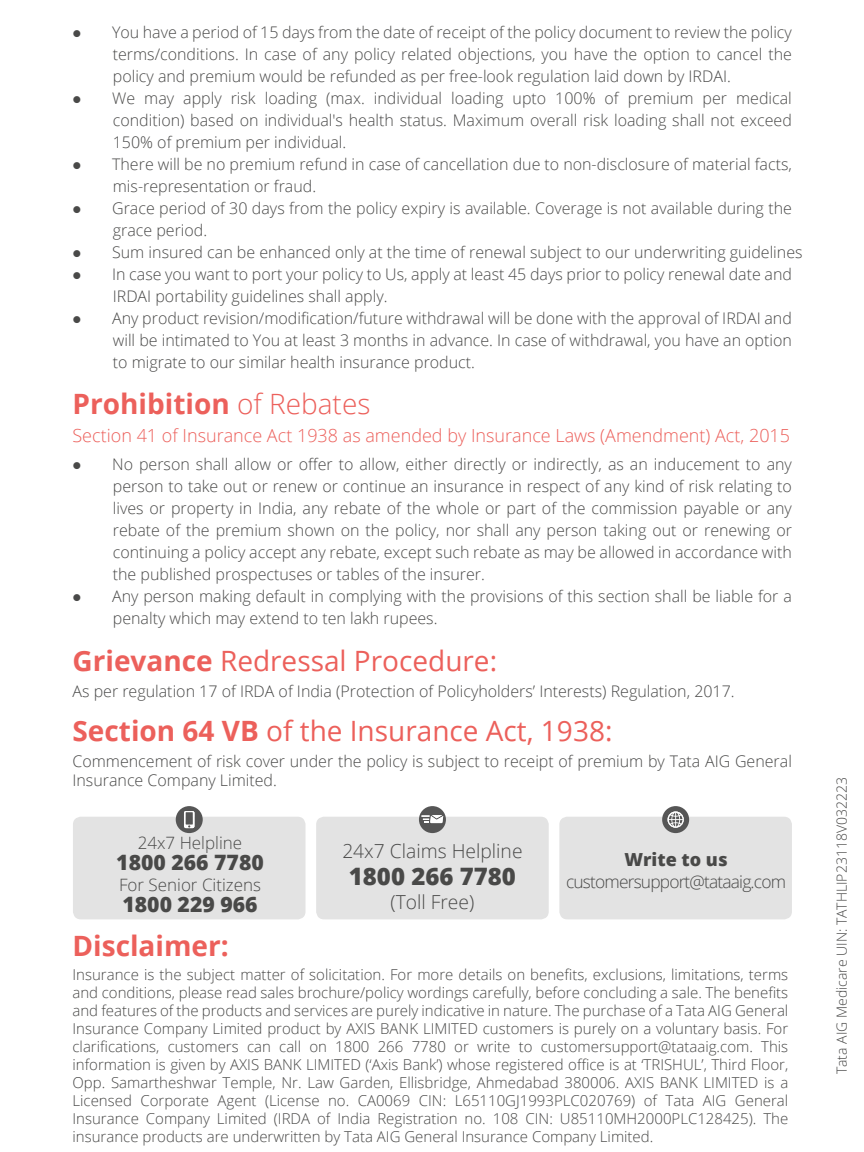
<style>
.page{position:relative;width:864px;height:1152px;background:#fff}
.page>*{position:absolute;margin:0;border:0;box-sizing:border-box;transform-origin:0 0}
.t1{font:28px "Open Sans";color:#ec605b}
.t2{font:700 28px "Open Sans";color:#ec605b}
.t3{font:800 24px "Open Sans";color:#494948}
.t4{font:800 21.2px "Open Sans";color:#494948}
.t5{font:300 19.2px "Open Sans";color:#494948}
.t6{font:300 18px "Open Sans";color:#ec605b}
.t7{font:800 18px "Open Sans";color:#494948}
.t8{font:300 17.4px "Open Sans";letter-spacing:-.05em;color:#494948}
.t9{font:300 17px "Open Sans";color:#494948}
.t10{font:300 16px/22px "Open Sans";color:#494948}
.t11{font:300 15px/18px "Open Sans";color:#494948;text-align:justify}
.t12{font:300 14px "Open Sans";color:#494948}
.s1{font-weight:300}
.s2{font-weight:700}
</style>
<div class="page">
<div style="left:73px;top:817px;width:233px;height:102px;background:#e3e3e3;border-radius:8px"></div>
<div style="left:316px;top:817px;width:233px;height:102px;background:#e3e3e3;border-radius:8px"></div>
<div style="left:559px;top:817px;width:233px;height:102px;background:#e3e3e3;border-radius:8px"></div>
<svg style="left:419px;top:806px;width:27px;height:27px"></svg>
<svg style="left:662px;top:806px;width:27px;height:27px"></svg>
<svg style="left:176px;top:806px;width:27px;height:27px"></svg>
<p class="t10" style="left:113px;top:21px;width:681px;text-align:justify;text-indent:-40px">● You have a period of 15 days from the date of receipt of the policy document to review the policy terms/conditions. In case of any policy related objections, you have the option to cancel the policy and premium would be refunded as per free-look regulation laid down by IRDAI.</p>
<p class="t10" style="left:113px;top:87px;width:681px;text-align:justify;text-indent:-40px">● We may apply risk loading (max. individual loading upto 100% of premium per medical condition) based on individual's health status. Maximum overall risk loading shall not exceed 150% of premium per individual.</p>
<p class="t10" style="left:113px;top:153px;width:681px;text-indent:-40px">● There will be no premium refund in case of cancellation due to non-disclosure of material facts, mis-representation or fraud.</p>
<p class="t10" style="left:113px;top:197px;width:681px;text-indent:-40px">● Grace period of 30 days from the policy expiry is available. Coverage is not available during the grace period.</p>
<p class="t10" style="left:73px;top:241px;width:732px">● Sum insured can be enhanced only at the time of renewal subject to our underwriting guidelines</p>
<p class="t10" style="left:113px;top:263px;width:681px;text-indent:-40px">● In case you want to port your policy to Us, apply at least 45 days prior to policy renewal date and<br>IRDAI portability guidelines shall apply.</p>
<p class="t10" style="left:113px;top:307px;width:681px;text-align:justify;text-indent:-40px">● Any product revision/modification/future withdrawal will be done with the approval of IRDAI and will be intimated to You at least 3 months in advance. In case of withdrawal, you have an option to migrate to our similar health insurance product.</p>
<h1 class="t2" style="left:73px;top:384px;width:299px">Prohibition <span class="s1">of Rebates</span></h1>
<p class="t6" style="left:73px;top:423px;width:719px">Section 41 of Insurance Act 1938 as amended by Insurance Laws (Amendment) Act, 2015</p>
<p class="t10" style="left:113px;top:453px;width:681px;text-align:justify;text-indent:-40px">● No person shall allow or offer to allow, either directly or indirectly, as an inducement to any person to take out or renew or continue an insurance in respect of any kind of risk relating to lives or property in India, any rebate of the whole or part of the commission payable or any rebate of the premium shown on the policy, nor shall any person taking out or renewing or continuing a policy accept any rebate, except such rebate as may be allowed in accordance with the published prospectuses or tables of the insurer.</p>
<p class="t10" style="left:113px;top:585px;width:681px;text-indent:-40px">● Any person making default in complying with the provisions of this section shall be liable for a penalty which may extend to ten lakh rupees.</p>
<h1 class="t1" style="left:73px;top:642px;width:426px"><span class="s2">Grievance</span> Redressal Procedure:</h1>
<p class="t10" style="left:73px;top:679px;width:664px">As per regulation 17 of IRDA of India (Protection of Policyholders’ Interests) Regulation, 2017.</p>
<h1 class="t1" style="left:73px;top:712px;width:541px"><span class="s2">Section 64 VB</span> of the Insurance Act, 1938:</h1>
<p class="t10" style="left:73px;top:751px;width:721px;line-height:19.2px">Commencement of risk cover under the policy is subject to receipt of premium by Tata AIG General<br>Insurance Company Limited.</p>
<p class="t9" style="left:138px;top:832px;width:106px">24x7 Helpline</p>
<h3 class="t4" style="left:116px;top:846px;width:149px">1800 266 7780</h3>
<p class="t9" style="left:119px;top:874px;width:143px">For Senior Citizens</p>
<h3 class="t4" style="left:122px;top:888px;width:137px">1800 229 966</h3>
<p class="t5" style="left:342px;top:837px;width:182px">24x7 Claims Helpline</p>
<h2 class="t3" style="left:349px;top:858px;width:169px">1800 266 7780</h2>
<p class="t5" style="left:391px;top:889px;width:85px">(Toll Free)</p>
<p class="t7" style="left:624px;top:846px;width:105px">Write to us</p>
<p class="t8" style="left:566px;top:869px;width:221px">customersupport@tataaig.com</p>
<h1 class="t2" style="left:73px;top:926px;width:158px">Disclaimer:</h1>
<p class="t11" style="left:73px;top:965px;width:717px">Insurance is the subject matter of solicitation. For more details on benefits, exclusions, limitations, terms and conditions, please read sales brochure/policy wordings carefully, before concluding a sale. The benefits and features of the products and services are purely indicative in nature. The purchase of a Tata AIG General Insurance Company Limited product by AXIS BANK LIMITED customers is purely on a voluntary basis. For clarifications, customers can call on 1800 266 7780 or write to customersupport@tataaig.com. This information is given by AXIS BANK LIMITED (‘Axis Bank’) whose registered office is at ‘TRISHUL’, Third Floor, Opp. Samartheshwar Temple, Nr. Law Garden, Ellisbridge, Ahmedabad 380006. AXIS BANK LIMITED is a Licensed Corporate Agent (License no. CA0069 CIN: L65110GJ1993PLC020769) of Tata AIG General Insurance Company Limited (IRDA of India Registration no. 108 CIN: U85110MH2000PLC128425). The insurance products are underwritten by Tata AIG General Insurance Company Limited.</p>
<p class="t12" style="left:832px;top:1074px;width:299px;rotate:-90deg">Tata AIG Medicare UIN: TATHLIP23118V032223</p>
</div>
